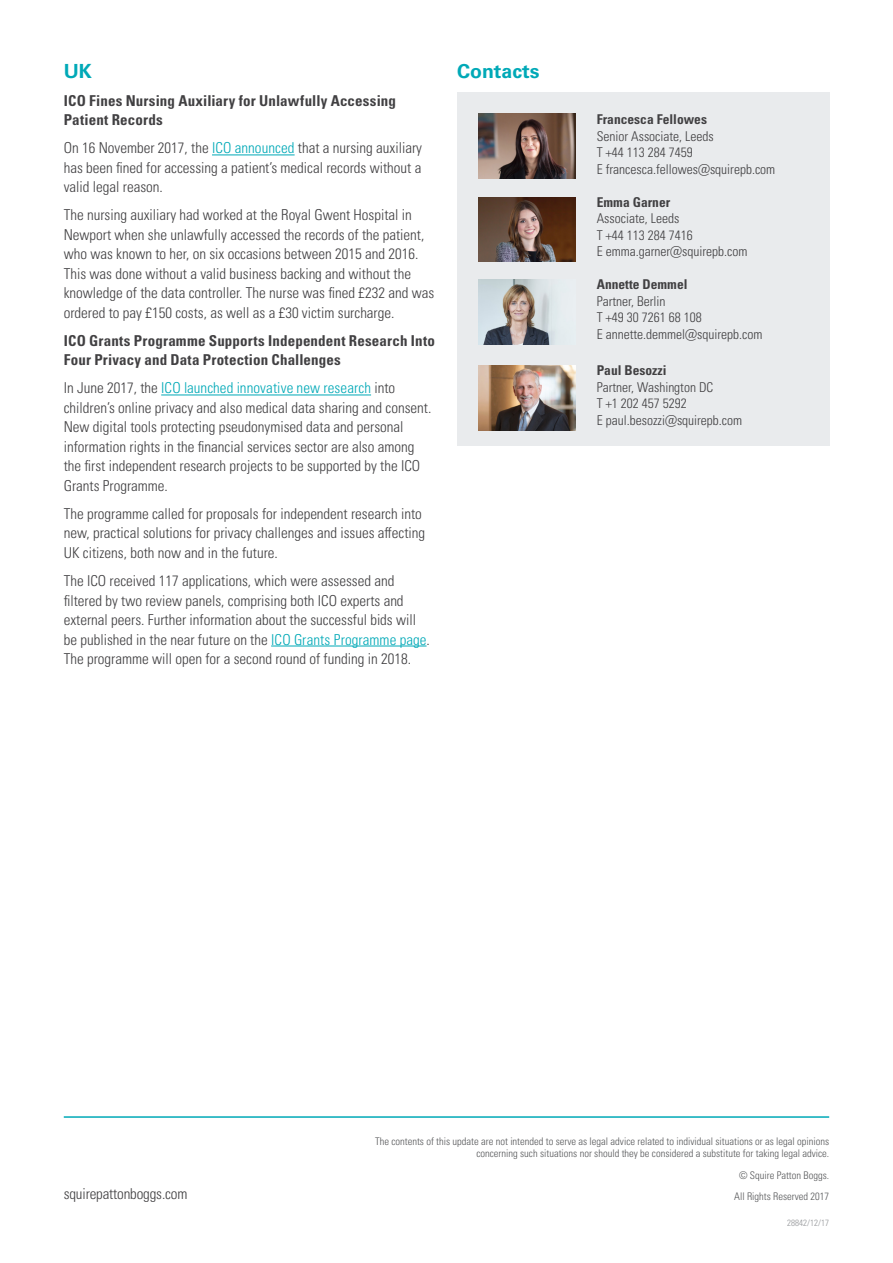
<style>
.page{position:relative;width:893px;height:1263px;background:#fff}
.page>*{position:absolute;margin:0;border:0;box-sizing:border-box;transform-origin:0 0}
.t1{font:700 19.5px "Univers LTCYR 65";color:#00a9b7}
.t2{font:15px/19.5px "Univers LTCYR 47 Light Cond";color:#414042}
.t3{font:15px/19.5px "Univers LTCYR 67 Bold Cond";letter-spacing:.01em;color:#414042}
.t4{font:13.5px/16.5px "Univers LTCYR 47 Light Cond";color:#414042}
.t5{font:13.5px "Univers LTCYR 67 Bold Cond";color:#414042}
.t6{font:10.5px/12.6px "Univers LTCYR 47 Light Cond";color:#58595b;text-align:right}
.t7{font:9px "Univers LTCYR 47 Light Cond";color:#939598}
.s1{color:#00a9b7}
</style>
<div class="page">
<hr style="left:64px;top:1116px;width:765px;height:2px;background:#00a9b7">
<hr style="left:212px;top:155px;width:83px;height:1px;background:#00a9b7">
<hr style="left:161px;top:395px;width:210px;height:1px;background:#00a9b7">
<hr style="left:271px;top:646px;width:156px;height:1px;background:#00a9b7">
<div style="left:457px;top:92px;width:372px;height:354px;background:#e9ebed"></div>
<img style="left:478px;top:114px;width:97px;height:65px">
<img style="left:478px;top:197px;width:97px;height:65px">
<img style="left:478px;top:280px;width:79px;height:64px">
<img style="left:478px;top:366px;width:97px;height:64px">
<h1 class="t1" style="left:64px;top:57px;width:30px">UK</h1>
<p class="t3" style="left:64px;top:91px;width:334px">ICO Fines Nursing Auxiliary for Unlawfully Accessing<br>Patient Records</p>
<p class="t2" style="left:64px;top:138px;width:360px;text-align:justify">On 16 November 2017, the <span class="s1">ICO announced</span> that a nursing auxiliary has been fined for accessing a patient’s medical records without a valid legal reason.</p>
<p class="t2" style="left:64px;top:205px;width:372px">The nursing auxiliary had worked at the Royal Gwent Hospital in Newport when she unlawfully accessed the records of the patient, who was known to her, on six occasions between 2015 and 2016.<br>This was done without a valid business backing and without the knowledge of the data controller. The nurse was fined £232 and was ordered to pay £150 costs, as well as a £30 victim surcharge.</p>
<p class="t3" style="left:64px;top:331px;width:373px">ICO Grants Programme Supports Independent Research Into<br>Four Privacy and Data Protection Challenges</p>
<p class="t2" style="left:64px;top:378px;width:369px">In June 2017, the <span class="s1">ICO launched innovative new research</span> into children’s online privacy and also medical data sharing and consent.<br>New digital tools protecting pseudonymised data and personal information rights in the financial services sector are also among the first independent research projects to be supported by the ICO Grants Programme.</p>
<p class="t2" style="left:64px;top:503px;width:363px">The programme called for proposals for independent research into new, practical solutions for privacy challenges and issues affecting<br>UK citizens, both now and in the future.</p>
<p class="t2" style="left:64px;top:570px;width:368px">The ICO received 117 applications, which were assessed and filtered by two review panels, comprising both ICO experts and external peers. Further information about the successful bids will be published in the near future on the <span class="s1">ICO Grants Programme page</span>.<br>The programme will open for a second round of funding in 2018.</p>
<h1 class="t1" style="left:457px;top:57px;width:84px">Contacts</h1>
<p class="t5" style="left:597px;top:111px;width:112px">Francesca Fellowes</p>
<p class="t4" style="left:597px;top:127px;width:180px">Senior Associate, Leeds<br>T +44 113 284 7459<br>E francesca.fellowes@squirepb.com</p>
<p class="t5" style="left:597px;top:194px;width:75px">Emma Garner</p>
<p class="t4" style="left:597px;top:210px;width:152px">Associate, Leeds<br>T +44 113 284 7416<br>E emma.garner@squirepb.com</p>
<p class="t5" style="left:597px;top:276px;width:92px">Annette Demmel</p>
<p class="t4" style="left:597px;top:292px;width:167px">Partner, Berlin<br>T +49 30 7261 68 108<br>E annette.demmel@squirepb.com</p>
<p class="t5" style="left:597px;top:362px;width:71px">Paul Besozzi</p>
<p class="t4" style="left:597px;top:378px;width:147px">Partner, Washington DC<br>T +1 202 457 5292<br>E paul.besozzi@squirepb.com</p>
<p class="t6" style="left:375px;top:1134px;width:456px">The contents of this update are not intended to serve as legal advice related to individual situations or as legal opinions concerning such situations nor should they be considered a substitute for taking legal advice.</p>
<p class="t6" style="left:739px;top:1168px;width:92px">© Squire Patton Boggs.</p>
<p class="t2" style="left:64px;top:1183px;width:125px">squirepattonboggs.com</p>
<p class="t6" style="left:734px;top:1189px;width:97px">All Rights Reserved 2017</p>
<p class="t7" style="left:787px;top:1217px;width:43px">28842/12/17</p>
</div>
